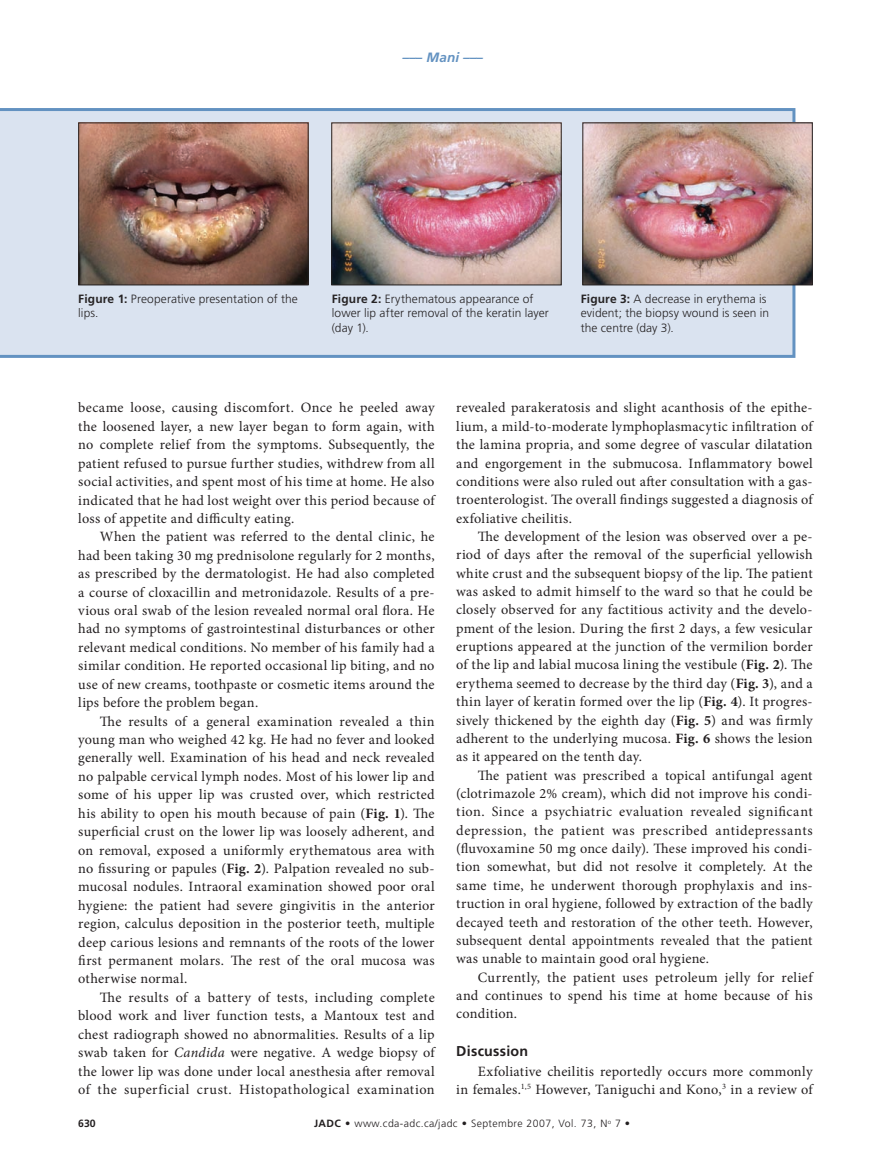
<style>
.page{position:relative;width:891px;height:1175px;background:#fff}
.page>*{position:absolute;margin:0;border:0;box-sizing:border-box;transform-origin:0 0}
._1-body_minion_fr{font:14.25px/18.5px "Minion Pro";letter-spacing:.02em;color:#231f20;text-align:justify}
._1_-Subheads{font:700 14.25px "Frutiger LT Std";letter-spacing:.02em;color:#231f20}
.running_heads_of_art{font:italic 700 13.5px "Frutiger LT Std";color:#6392c1}
._1_-captions{font:300 12px/14.4px "Frutiger LT Std";letter-spacing:.01em;color:#262324}
.t1{font:300 10.5px "Frutiger LT Std";letter-spacing:.04em;color:#231f20}
.t2{font:700 10.5px "Frutiger LT Std";color:#231f20}
.s1{font-weight:700}
.s2{font-style:italic}
</style>
<div class="page">
<svg style="left:0;top:108px;width:795px;height:250px;background:#d2ddec"></svg>
<img style="left:80px;top:124px;width:227px;height:159px">
<div style="left:78px;top:122px;width:231px;height:163px;border:1px solid #231f20"></div>
<img style="left:333px;top:124px;width:227px;height:159px">
<div style="left:331px;top:122px;width:231px;height:163px;border:1px solid #231f20"></div>
<img style="left:584px;top:124px;width:227px;height:159px">
<div style="left:582px;top:122px;width:231px;height:163px;border:1px solid #231f20"></div>
<p class="running_heads_of_art" style="left:403px;top:50px;width:82px">––– Mani –––</p>
<p class="_1_-captions" style="left:78px;top:292px;width:221px"><span class="s1">Figure 1:</span> Preoperative presentation of the lips.</p>
<p class="_1_-captions" style="left:332px;top:292px;width:219px"><span class="s1">Figure 2:</span> Erythematous appearance of lower lip after removal of the keratin layer (day 1).</p>
<p class="_1_-captions" style="left:581px;top:292px;width:190px"><span class="s1">Figure 3:</span> A decrease in erythema is evident; the biopsy wound is seen in the centre (day 3).</p>
<p class="_1-body_minion_fr" style="left:78px;top:399px;width:358px">became loose, causing discomfort. Once he peeled away the loosened layer, a new layer began to form again, with no complete relief from the symptoms. Subsequently, the patient refused to pursue further studies, withdrew from all social activities, and spent most of his time at home. He also indicated that he had lost weight over this period because of loss of appetite and difficulty eating.</p>
<p class="_1-body_minion_fr" style="left:78px;top:527px;width:358px;text-indent:22px">When the patient was referred to the dental clinic, he had been taking 30 mg prednisolone regularly for 2 months, as prescribed by the dermatologist. He had also completed a course of cloxacillin and metronidazole. Results of a pre&shy;vious oral swab of the lesion revealed normal oral flora. He had no symptoms of gastrointestinal disturbances or other relevant medical conditions. No member of his family had a similar condition. He reported occasional lip biting, and no use of new creams, toothpaste or cosmetic items around the lips before the problem began.</p>
<p class="_1-body_minion_fr" style="left:78px;top:712px;width:358px;text-indent:22px">The results of a general examination revealed a thin young man who weighed 42 kg. He had no fever and looked generally well. Examination of his head and neck revealed no palpable cervical lymph nodes. Most of his lower lip and some of his upper lip was crusted over, which restricted his ability to open his mouth because of pain (<span class="s1">Fig. 1</span>). The superficial crust on the lower lip was loosely adherent, and on removal, exposed a uniformly erythematous area with no fissuring or papules (<span class="s1">Fig. 2</span>). Palpation revealed no sub&shy;mucosal nodules. Intraoral examination showed poor oral hygiene: the patient had severe gingivitis in the anterior region, calculus deposition in the posterior teeth, multiple deep carious lesions and remnants of the roots of the lower first permanent molars. The rest of the oral mucosa was otherwise normal.</p>
<p class="_1-body_minion_fr" style="left:78px;top:988px;width:358px;text-indent:22px">The results of a battery of tests, including complete blood work and liver function tests, a Mantoux test and chest radiograph showed no abnormalities. Results of a lip swab taken for <span class="s2">Candida</span> were negative. A wedge biopsy of the lower lip was done under local anesthesia after removal of the superficial crust. Histopathological examination</p>
<p class="_1-body_minion_fr" style="left:456px;top:399px;width:358px">revealed parakeratosis and slight acanthosis of the epithe&shy;lium, a mild-to-moderate lymphoplasmacytic infiltration of the lamina propria, and some degree of vascular dilatation and engorgement in the submucosa. Inflammatory bowel conditions were also ruled out after consultation with a gas&shy;troenterologist. The overall findings suggested a diagnosis of exfoliative cheilitis.</p>
<p class="_1-body_minion_fr" style="left:456px;top:527px;width:358px;text-indent:22px">The development of the lesion was observed over a pe&shy;riod of days after the removal of the superficial yellowish white crust and the subsequent biopsy of the lip. The patient was asked to admit himself to the ward so that he could be closely observed for any factitious activity and the develo&shy;pment of the lesion. During the first 2 days, a few vesicular eruptions appeared at the junction of the vermilion border of the lip and labial mucosa lining the vestibule (<span class="s1">Fig. 2</span>). The erythema seemed to decrease by the third day (<span class="s1">Fig. 3</span>), and a thin layer of keratin formed over the lip (<span class="s1">Fig. 4</span>). It progres&shy;sively thickened by the eighth day (<span class="s1">Fig. 5</span>) and was firmly adherent to the underlying mucosa. <span class="s1">Fig. 6</span> shows the lesion as it appeared on the tenth day.</p>
<p class="_1-body_minion_fr" style="left:456px;top:766px;width:358px;text-indent:22px">The patient was prescribed a topical antifungal agent (clotrimazole 2% cream), which did not improve his condi&shy;tion. Since a psychiatric evaluation revealed significant depression, the patient was prescribed antidepressants (fluvoxamine 50 mg once daily). These improved his condi&shy;tion somewhat, but did not resolve it completely. At the same time, he underwent thorough prophylaxis and ins&shy;truction in oral hygiene, followed by extraction of the badly decayed teeth and restoration of the other teeth. However, subsequent dental appointments revealed that the patient was unable to maintain good oral hygiene.</p>
<p class="_1-body_minion_fr" style="left:456px;top:968px;width:358px;text-indent:22px">Currently, the patient uses petroleum jelly for relief and continues to spend his time at home because of his condition.</p>
<p class="_1_-Subheads" style="left:456px;top:1042px;width:73px">Discussion</p>
<p class="_1-body_minion_fr" style="left:456px;top:1062px;width:358px;text-align:right">Exfoliative cheilitis reportedly occurs more commonly<br>in females.<sup>1,5</sup> However, Taniguchi and Kono,<sup>3</sup> in a review of</p>
<p class="t2" style="left:78px;top:1117px;width:19px">630</p>
<p class="t1" style="left:314px;top:1117px;width:318px"><span class="s1">JADC •</span> www.cda-adc.ca/jadc • Septembre 2007, Vol. 73, N<sup>o</sup> 7 •</p>
</div>
